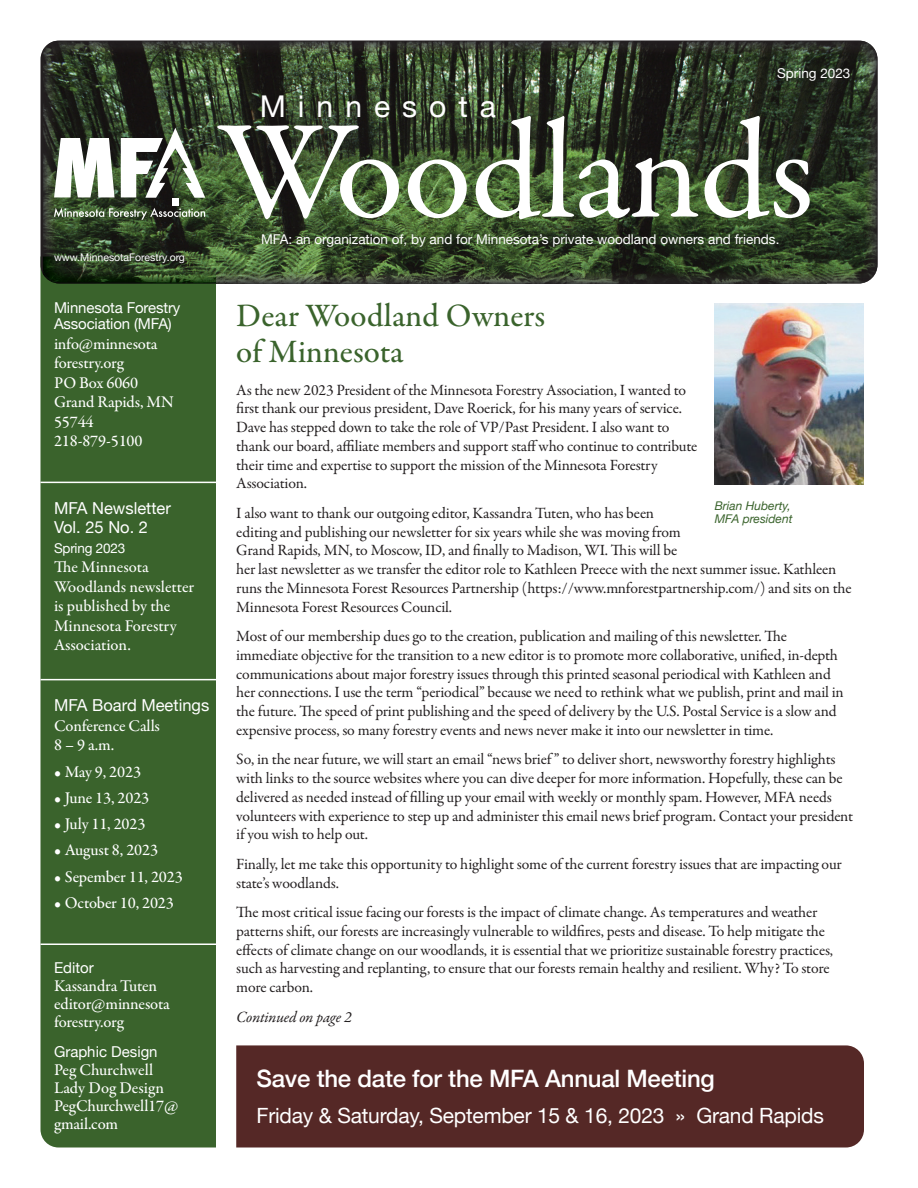
<style>
.page{position:relative;width:918px;height:1188px;background:#fff}
.page>*{position:absolute;margin:0;border:0;box-sizing:border-box;transform-origin:0 0}
.t1{font:141px "Garamond Premr Pro";letter-spacing:-.01em;color:#fff}
.t2{font:500 33px/36px "Garamond Premr Pro";color:#3a632c}
.t3{font:30px "Helvetica Neue";letter-spacing:.4em;color:#fff}
.t4{font:500 24px "Helvetica Neue";letter-spacing:-.01em;color:#fff}
.t5{font:21px "Helvetica Neue";letter-spacing:-.01em;color:#fff}
.t6{font:500 16.5px/19.5px "Garamond Premr Pro";letter-spacing:-.01em;color:#fff}
.t7{font:16.5px/19.5px "Helvetica Neue";color:#fff}
.t8{font:15.75px/18.8px "Garamond Premr Pro";letter-spacing:-.01em;color:#231f20}
.t9{font:italic 15.75px "Garamond Premr Pro";letter-spacing:-.015em;color:#231f20}
.t10{font:15px/16.5px "Helvetica Neue";letter-spacing:-.01em;color:#fff}
.t11{font:13.5px "Helvetica Neue";color:#fff}
.t12{font:italic 12px/13.5px "Helvetica Neue";color:#3a632c}
.t13{font:10.5px "Helvetica Neue";color:#fff}
</style>
<div class="page">
<div style="left:41px;top:283px;width:175px;height:864px;background:#3a632c"></div>
<hr style="left:40px;top:482px;width:176px;height:1px;background:#fff">
<hr style="left:40px;top:679px;width:176px;height:1px;background:#fff">
<hr style="left:40px;top:943px;width:176px;height:2px;background:#fff">
<img style="left:43px;top:90px;width:781px;height:192px">
<img style="left:43px;top:256px;width:173px;height:14px">
<img style="left:216px;top:282px;width:610px;height:2px">
<img style="left:43px;top:41px;width:834px;height:49px">
<img style="left:824px;top:89px;width:53px;height:194px">
<img style="left:43px;top:270px;width:173px;height:13px">
<svg style="left:54px;top:138px;width:61px;height:59px"></svg>
<svg style="left:54px;top:208px;width:151px;height:12px;background:#627359"></svg>
<div style="left:172px;top:198px;width:6px;height:8px;background:#fff"></div>
<svg style="left:121px;top:128px;width:84px;height:70px"></svg>
<img style="left:715px;top:303px;width:148px;height:182px">
<div style="left:236px;top:1045px;width:628px;height:103px;background:#552826"></div>
<p class="t13" style="left:54px;top:250px;width:132px">www.MinnesotaForestry.org</p>
<p class="t11" style="left:777px;top:64px;width:75px">Spring 2023</p>
<h3 class="t3" style="left:260px;top:85px;width:238px">Minnesota</h3>
<h1 class="t1" style="left:218px;top:87px;width:598px">Woodlands</h1>
<p class="t11" style="left:261px;top:230px;width:520px">MFA: an organization of, by and for Minnesota’s private woodland owners and friends.</p>
<p class="t10" style="left:54px;top:300px;width:128px">Minnesota Forestry<br>Association (MFA)</p>
<p class="t6" style="left:54px;top:334px;width:121px">info@minnesota forestry.org<br>PO Box 6060<br>Grand Rapids, MN<br>55744<br>218-879-5100</p>
<p class="t7" style="left:54px;top:499px;width:119px">MFA Newsletter<br>Vol. 25 No. 2</p>
<p class="t11" style="left:54px;top:538px;width:73px">Spring 2023</p>
<p class="t6" style="left:54px;top:558px;width:142px">The Minnesota<br>Woodlands newsletter is published by the<br>Minnesota Forestry<br>Association.</p>
<p class="t7" style="left:54px;top:697px;width:157px">MFA Board Meetings</p>
<p class="t6" style="left:54px;top:716px;width:108px">Conference Calls<br>8 – 9 a.m.</p>
<p class="t6" style="left:54px;top:762px;width:89px">• May 9, 2023</p>
<p class="t6" style="left:54px;top:788px;width:97px">• June 13, 2023</p>
<p class="t6" style="left:54px;top:814px;width:93px">• July 11, 2023</p>
<p class="t6" style="left:54px;top:841px;width:106px">• August 8, 2023</p>
<p class="t6" style="left:54px;top:867px;width:130px">• Sepember 11, 2023</p>
<p class="t6" style="left:54px;top:893px;width:121px">• October 10, 2023</p>
<p class="t10" style="left:54px;top:960px;width:41px">Editor</p>
<p class="t6" style="left:54px;top:977px;width:117px;line-height:18px">Kassandra Tuten editor@minnesota forestry.org</p>
<p class="t10" style="left:54px;top:1045px;width:105px">Graphic Design</p>
<p class="t6" style="left:54px;top:1061px;width:126px;line-height:18px">Peg Churchwell<br>Lady Dog Design<br>PegChurchwell17@ gmail.com</p>
<h2 class="t2" style="left:236px;top:299px;width:311px">Dear Woodland Owners of Minnesota</h2>
<p class="t8" style="left:236px;top:381px;width:463px">As the new 2023 President of the Minnesota Forestry Association, I wanted to first thank our previous president, Dave Roerick, for his many years of service.<br>Dave has stepped down to take the role of VP/Past President. I also want to thank our board, affiliate members and support staff who continue to contribute their time and expertise to support the mission of the Minnesota Forestry Association.</p>
<p class="t8" style="left:236px;top:504px;width:617px">I also want to thank our outgoing editor, Kassandra Tuten, who has been<br>editing and publishing our newsletter for six years while she was moving from<br>Grand Rapids, MN, to Moscow, ID, and finally to Madison, WI. This will be<br>her last newsletter as we transfer the editor role to Kathleen Preece with the next summer issue. Kathleen runs the Minnesota Forest Resources Partnership (https://www.mnforestpartnership.com/) and sits on the Minnesota Forest Resources Council.</p>
<p class="t8" style="left:236px;top:627px;width:609px">Most of our membership dues go to the creation, publication and mailing of this newsletter. The immediate objective for the transition to a new editor is to promote more collaborative, unified, in-depth communications about major forestry issues through this printed seasonal periodical with Kathleen and her connections. I use the term “periodical” because we need to rethink what we publish, print and mail in the future. The speed of print publishing and the speed of delivery by the U.S. Postal Service is a slow and expensive process, so many forestry events and news never make it into our newsletter in time.</p>
<p class="t8" style="left:236px;top:750px;width:618px">So, in the near future, we will start an email “news brief ” to deliver short, newsworthy forestry highlights with links to the source websites where you can dive deeper for more information. Hopefully, these can be delivered as needed instead of filling up your email with weekly or monthly spam. However, MFA needs volunteers with experience to step up and administer this email news brief program. Contact your president if you wish to help out.</p>
<p class="t8" style="left:236px;top:855px;width:607px">Finally, let me take this opportunity to highlight some of the current forestry issues that are impacting our state’s woodlands.</p>
<p class="t8" style="left:236px;top:903px;width:598px">The most critical issue facing our forests is the impact of climate change. As temperatures and weather patterns shift, our forests are increasingly vulnerable to wildfires, pests and disease. To help mitigate the effects of climate change on our woodlands, it is essential that we prioritize sustainable forestry practices, such as harvesting and replanting, to ensure that our forests remain healthy and resilient. Why? To store more carbon.</p>
<p class="t9" style="left:236px;top:1007px;width:117px">Continued on page 2</p>
<p class="t12" style="left:715px;top:499px;width:79px">Brian Huberty,<br>MFA president</p>
<h3 class="t4" style="left:256px;top:1059px;width:460px">Save the date for the MFA Annual Meeting</h3>
<h3 class="t5" style="left:256px;top:1100px;width:569px">Friday &amp; Saturday, September 15 &amp; 16, 2023 » Grand Rapids</h3>
</div>
